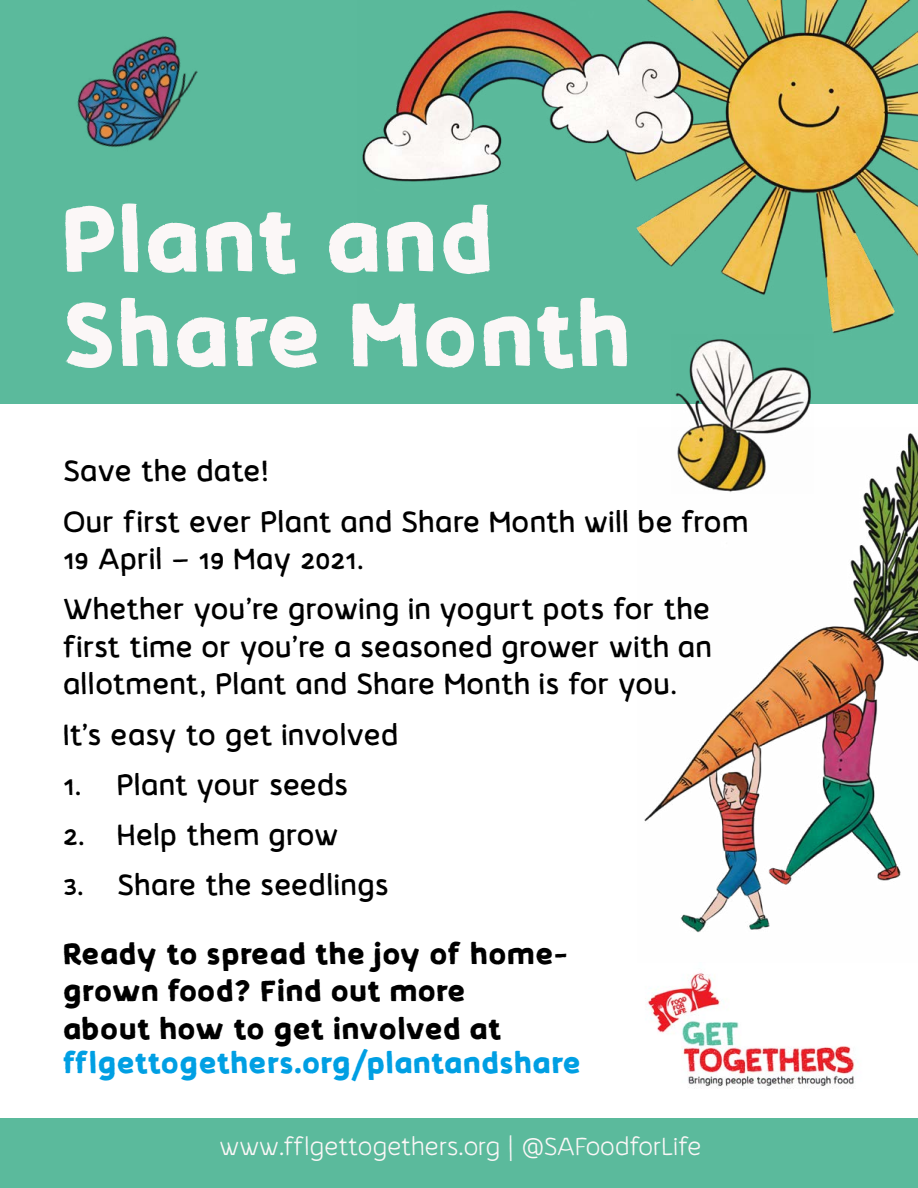
<style>
.page{position:relative;width:918px;height:1188px;background:#fff}
.page>*{position:absolute;margin:0;border:0;box-sizing:border-box;transform-origin:0 0}
.t1{font:700 91.95px/94.5px "Koara";letter-spacing:.065em;color:#fbf7f7}
.t2{font:30px/50.2px "Koara";letter-spacing:.065em;color:#000}
.t3{font:700 30px/37.5px "Koara";letter-spacing:.06em;color:#000}
.t4{font:700 30px "Koara";letter-spacing:.07em;color:#009fe3}
.t5{font:300 25.5px "Koara";letter-spacing:.06em;color:#fbf7f7}
</style>
<div class="page">
<div style="left:0;top:1px;width:918px;height:403px;background:#5bba9c"></div>
<img style="left:647px;top:973px;width:211px;height:116px">
<img style="left:357px;top:0;width:561px;height:334px">
<img style="left:675px;top:339px;width:136px;height:89px">
<img style="left:77px;top:36px;width:121px;height:111px">
<img style="left:644px;top:428px;width:274px;height:505px">
<div style="left:0;top:1118px;width:918px;height:70px;background:#5bba9c"></div>
<h1 class="t1" style="left:64px;top:191px;width:566px">Plant and<br>Share Month</h1>
<p class="t2" style="left:64px;top:446px;width:685px">Save the date!<br>Our first ever Plant and Share Month will be from</p>
<p class="t2" style="left:64px;top:534px;width:647px">19 April – 19 May 2021.<br>Whether you’re growing in yogurt pots for the</p>
<p class="t2" style="left:64px;top:628px;width:649px;line-height:37.5px">first time or you’re a seasoned grower with an allotment, Plant and Share Month is for you.</p>
<p class="t2" style="left:64px;top:710px;width:335px">It’s easy to get involved</p>
<p class="t2" style="left:64px;top:760px;width:285px">1. Plant your seeds</p>
<p class="t2" style="left:64px;top:810px;width:275px">2. Help them grow</p>
<p class="t2" style="left:64px;top:860px;width:326px">3. Share the seedlings</p>
<p class="t3" style="left:64px;top:934px;width:505px">Ready to spread the joy of home&shy;grown food? Find out more<br>about how to get involved at</p>
<p class="t4" style="left:64px;top:1043px;width:518px">fflgettogethers.org/plantandshare</p>
<p class="t5" style="left:220px;top:1132px;width:482px">www.fflgettogethers.org | @SAFoodforLife</p>
</div>
